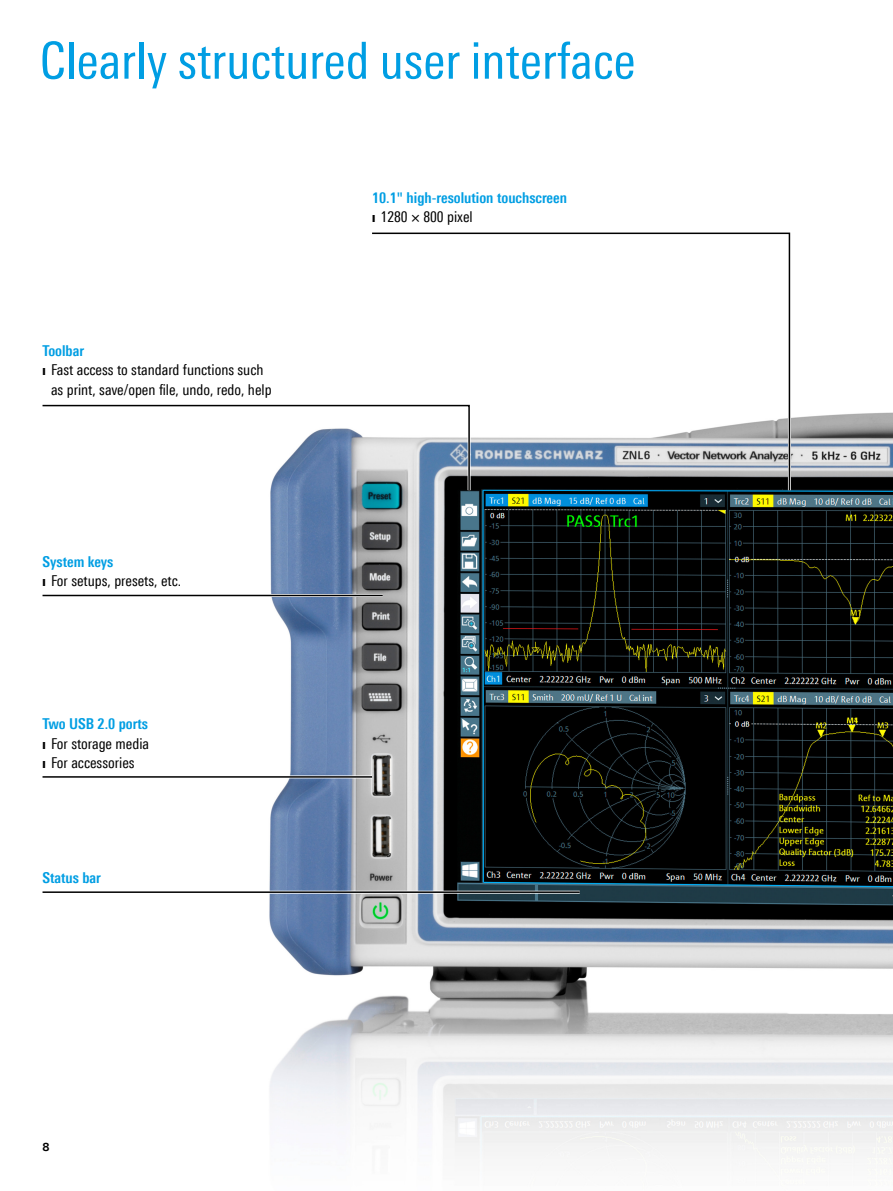
<style>
.page{position:relative;width:893px;height:1191px;background:#fff}
.page>*{position:absolute;margin:0;border:0;box-sizing:border-box;transform-origin:0 0}
.Seiten_Headline_34Pt{font:51px "Linotype Univers 420 Cn";color:#009ee3}
.t1{font:15px/19.2px "Linotype Univers 420 Cn";color:#000;text-align:center}
.Ueberschrift_cyan_10{font:700 15px "Linotype Univers 620 Cn";color:#009ee3}
.t2{font:700 11.25px "Linotype Univers 630";color:#000}
.s1{font-family:"Linotype Univers 330";font-weight:300;font-size:14.25px}
</style>
<div class="page">
<img style="left:269px;top:412px;width:624px;height:751px">
<svg style="left:372px;top:232px;width:419px;height:260px"></svg>
<svg style="left:42px;top:402px;width:430px;height:91px"></svg>
<hr style="left:43px;top:775px;width:329px;height:3px;background:#fff">
<hr style="left:43px;top:776px;width:329px;height:1px;background:#000">
<hr style="left:43px;top:890px;width:537px;height:3px;background:#fff">
<hr style="left:43px;top:891px;width:537px;height:2px;background:#000">
<hr style="left:43px;top:594px;width:340px;height:3px;background:#fff">
<hr style="left:43px;top:595px;width:340px;height:1px;background:#000">
<p class="Seiten_Headline_34Pt" style="left:40px;top:31px;width:598px">Clearly structured user interface</p>
<p class="Ueberschrift_cyan_10" style="left:43px;top:342px;width:43px">Toolbar</p>
<p class="t1" style="left:43px;top:360px;width:231px"><span class="s1">❙</span> Fast access to standard functions such as print, save/open file, undo, redo, help</p>
<p class="Ueberschrift_cyan_10" style="left:43px;top:552px;width:72px">System keys</p>
<p class="t1" style="left:43px;top:571px;width:140px"><span class="s1">❙</span> For setups, presets, etc.</p>
<p class="Ueberschrift_cyan_10" style="left:43px;top:715px;width:107px">Two USB 2.0 ports</p>
<p class="t1" style="left:43px;top:733px;width:108px"><span class="s1">❙</span> For storage media</p>
<p class="t1" style="left:43px;top:752px;width:94px"><span class="s1">❙</span> For accessories</p>
<p class="Ueberschrift_cyan_10" style="left:43px;top:868px;width:60px">Status bar</p>
<p class="Ueberschrift_cyan_10" style="left:372px;top:189px;width:196px">10.1" high-resolution touchscreen</p>
<p class="t1" style="left:372px;top:207px;width:102px"><span class="s1">❙</span> 1280 × 800 pixel</p>
<p class="t2" style="left:43px;top:1139px;width:9px">8</p>
</div>
